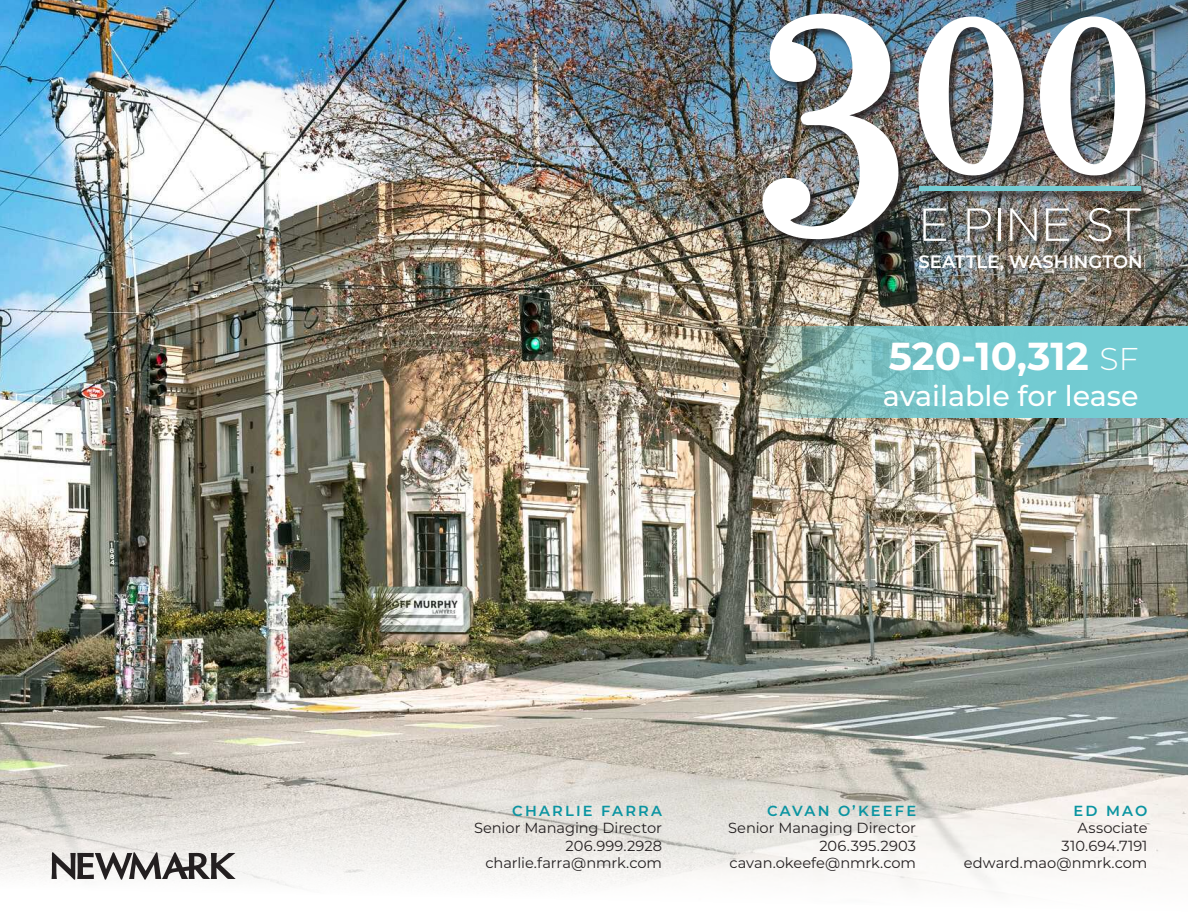
<style>
.page{position:relative;width:1188px;height:918px;background:#fff}
.page>*{position:absolute;margin:0;border:0;box-sizing:border-box;transform-origin:0 0}
.t1{font:700 39px "Montserrat";color:#fff}
.t2{font:500 28.5px "Montserrat";color:#fff}
.t3{font:600 18px "Montserrat";color:#fff}
.t4{font:14.55px "Montserrat";letter-spacing:-.005em;color:#231f20}
.t5{font:600 14.55px "Montserrat";letter-spacing:.15em;color:#0a94a1}
.s1{font-weight:300;font-size:31.5px}
</style>
<div class="page">
<img style="left:0;top:500px;width:1188px;height:269px">
<svg style="left:0;top:769px;width:1188px;height:118px"></svg>
<img style="left:0;top:0;width:1188px;height:500px">
<svg style="left:757px;top:326px;width:431px;height:91px;background:#7ac1c3"></svg>
<svg style="left:52px;top:852px;width:184px;height:28px"></svg>
<div style="left:762px;top:14px;width:392px;height:237px;background:#231f20;opacity:.75"></div>
<img style="left:762px;top:14px;width:136px;height:225px">
<img style="left:918px;top:17px;width:106px;height:158px">
<img style="left:1040px;top:17px;width:105px;height:158px">
<div style="left:919px;top:186px;width:222px;height:5px;background:#73ccd3"></div>
<svg style="left:923px;top:208px;width:23px;height:33px"></svg>
<svg style="left:967px;top:208px;width:24px;height:33px"></svg>
<hr style="left:998px;top:208px;width:2px;height:33px;background:#fff">
<svg style="left:1010px;top:208px;width:27px;height:33px"></svg>
<svg style="left:1046px;top:208px;width:23px;height:33px"></svg>
<svg style="left:1088px;top:208px;width:53px;height:33px;background:#857f77"></svg>
<p class="t3" style="left:918px;top:248px;width:226px">SEATTLE, WASHINGTON</p>
<p class="t1" style="left:889px;top:328px;width:251px">520-10,312 <span class="s1">SF</span></p>
<p class="t2" style="left:883px;top:376px;width:257px">available for lease</p>
<p class="t5" style="left:512px;top:800px;width:151px">CHARLIE FARRA</p>
<p class="t4" style="left:474px;top:818px;width:190px">Senior Managing Director</p>
<p class="t4" style="left:565px;top:836px;width:98px">206.999.2928</p>
<p class="t4" style="left:485px;top:853px;width:178px">charlie.farra@nmrk.com</p>
<p class="t5" style="left:767px;top:800px;width:151px">CAVAN O’KEEFE</p>
<p class="t4" style="left:728px;top:818px;width:190px">Senior Managing Director</p>
<p class="t4" style="left:819px;top:836px;width:98px">206.395.2903</p>
<p class="t4" style="left:729px;top:853px;width:188px">cavan.okeefe@nmrk.com</p>
<p class="t5" style="left:1074px;top:800px;width:75px">ED MAO</p>
<p class="t4" style="left:1078px;top:818px;width:71px">Associate</p>
<p class="t4" style="left:1062px;top:836px;width:87px">310.694.7191</p>
<p class="t4" style="left:964px;top:853px;width:185px">edward.mao@nmrk.com</p>
</div>
